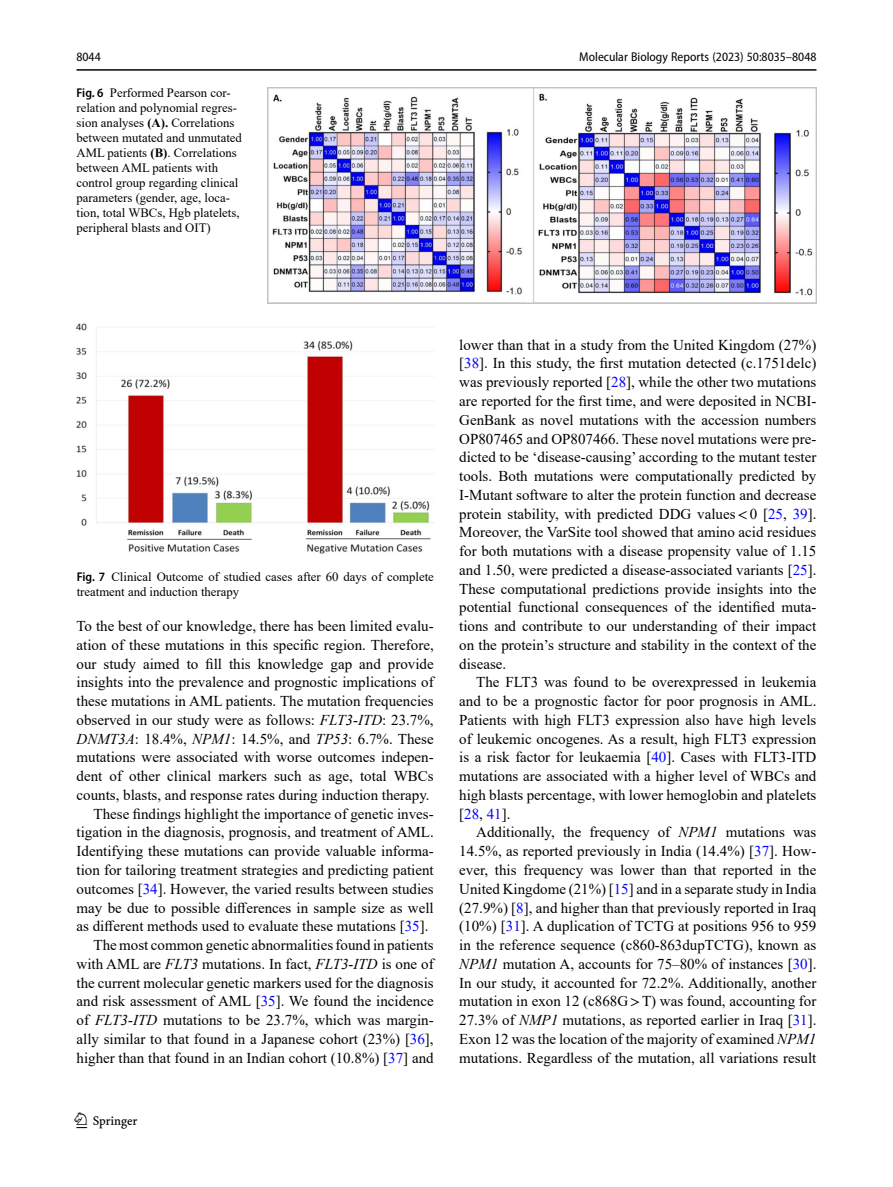
<style>
.page{position:relative;width:893px;height:1187px;background:#fff}
.page>*{position:absolute;margin:0;border:0;box-sizing:border-box;transform-origin:0 0}
.t1{font:22.5px "Springnew";color:#000}
.Body_Text_Indent{font:15px/18.8px "Times New Roman";color:#000;text-align:justify}
.Body_Text{font:15px/18.8px "Times New Roman";color:#000;text-align:justify}
.Figure_Caption_Side{font:12.75px/15px "Times New Roman";color:#000}
.Figure_Caption{font:12.75px/15px "Times New Roman";color:#000}
.t2{font:semi-condensed 12.75px "Myriad Pro";color:#000}
.s1{font-family:"Myriad Pro";font-weight:600;font-stretch:semi-condensed}
.s2{font-weight:700}
.s3{font-style:italic}
.s4{color:#00f}
.s5{font-family:"STIX"}
</style>
<div class="page">
<hr style="left:77px;top:69px;width:739px;height:2px;background:#000">
<img style="left:77px;top:323px;width:357px;height:230px">
<img style="left:268px;top:87px;width:548px;height:216px">
<p class="t2" style="left:77px;top:49px;width:26px">8044</p>
<p class="Figure_Caption_Side" style="left:77px;top:84px;width:167px"><span class="s1">Fig. 6</span> Performed Pearson cor&shy;relation and polynomial regres&shy;sion analyses <span class="s2">(A).</span> Correlations between mutated and unmutated<br>AML patients <span class="s2">(B)</span>. Correlations between AML patients with control group regarding clinical parameters (gender, age, loca&shy;tion, total WBCs, Hgb platelets, peripheral blasts and OIT)</p>
<p class="t2" style="left:579px;top:49px;width:239px">Molecular Biology Reports (2023) 50:8035–8048</p>
<p class="Figure_Caption" style="left:77px;top:568px;width:359px"><span class="s1">Fig. 7</span> Clinical Outcome of studied cases after 60 days of complete treatment and induction therapy</p>
<p class="Body_Text" style="left:77px;top:616px;width:359px">To the best of our knowledge, there has been limited evalu&shy;ation of these mutations in this specific region. Therefore, our study aimed to fill this knowledge gap and provide insights into the prevalence and prognostic implications of these mutations in AML patients. The mutation frequencies observed in our study were as follows: <span class="s3">FLT3-ITD</span>: 23.7%, <span class="s3">DNMT3A</span>: 18.4%, <span class="s3">NPM1</span>: 14.5%, and <span class="s3">TP53</span>: 6.7%. These mutations were associated with worse outcomes indepen&shy;dent of other clinical markers such as age, total WBCs counts, blasts, and response rates during induction therapy.</p>
<p class="Body_Text_Indent" style="left:77px;top:803px;width:359px;text-indent:17px">These findings highlight the importance of genetic inves&shy;tigation in the diagnosis, prognosis, and treatment of AML.<br>Identifying these mutations can provide valuable informa&shy;tion for tailoring treatment strategies and predicting patient outcomes [<span class="s4">34</span>]. However, the varied results between studies may be due to possible differences in sample size as well as different methods used to evaluate these mutations [<span class="s4">35</span>].</p>
<p class="Body_Text_Indent" style="left:77px;top:935px;width:359px;text-indent:17px">The most common genetic abnormalities found in patients with AML are <span class="s3">FLT3</span> mutations. In fact, <span class="s3">FLT3-ITD</span> is one of the current molecular genetic markers used for the diagnosis and risk assessment of AML [<span class="s4">35</span>]. We found the incidence of <span class="s3">FLT3-ITD</span> mutations to be 23.7%, which was margin&shy;ally similar to that found in a Japanese cohort (23%) [<span class="s4">36</span>], higher than that found in an Indian cohort (10.8%) [<span class="s4">37</span>] and</p>
<h1 class="t1" style="left:77px;top:1107px;width:63px">1 3</h1>
<p class="Body_Text_Indent" style="left:459px;top:335px;width:359px">lower than that in a study from the United Kingdom (27%) [<span class="s4">38</span>]. In this study, the first mutation detected (c.1751delc) was previously reported [<span class="s4">28</span>], while the other two mutations are reported for the first time, and were deposited in NCBI-GenBank as novel mutations with the accession numbers OP807465 and OP807466. These novel mutations were pre&shy;dicted to be ‘disease-causing’ according to the mutant tester tools. Both mutations were computationally predicted by I-Mutant software to alter the protein function and decrease protein stability, with predicted DDG values<span class="s5">&lt;</span>0 [<span class="s4">25</span>, <span class="s4">39</span>].<br>Moreover, the VarSite tool showed that amino acid residues for both mutations with a disease propensity value of 1.15 and 1.50, were predicted a disease-associated variants [<span class="s4">25</span>].<br>These computational predictions provide insights into the potential functional consequences of the identified muta&shy;tions and contribute to our understanding of their impact on the protein’s structure and stability in the context of the disease.</p>
<p class="Body_Text_Indent" style="left:459px;top:672px;width:359px;text-indent:17px">The FLT3 was found to be overexpressed in leukemia and to be a prognostic factor for poor prognosis in AML.<br>Patients with high FLT3 expression also have high levels of leukemic oncogenes. As a result, high FLT3 expression is a risk factor for leukaemia [<span class="s4">40</span>]. Cases with FLT3-ITD mutations are associated with a higher level of WBCs and high blasts percentage, with lower hemoglobin and platelets [<span class="s4">28</span>, <span class="s4">41</span>].</p>
<p class="Body_Text_Indent" style="left:459px;top:822px;width:359px;text-indent:17px">Additionally, the frequency of <span class="s3">NPM1</span> mutations was 14.5%, as reported previously in India (14.4%) [<span class="s4">37</span>]. How&shy;ever, this frequency was lower than that reported in the United Kingdome (21%) [<span class="s4">15</span>] and in a separate study in India (27.9%) [<span class="s4">8</span>], and higher than that previously reported in Iraq (10%) [<span class="s4">31</span>]. A duplication of TCTG at positions 956 to 959 in the reference sequence (c860-863dupTCTG), known as <span class="s3">NPM1</span> mutation A, accounts for 75–80% of instances [<span class="s4">30</span>].<br>In our study, it accounted for 72.2%. Additionally, another mutation in exon 12 (c868G<span class="s5">&gt;</span>T) was found, accounting for 27.3% of <span class="s3">NMP1</span> mutations, as reported earlier in Iraq [<span class="s4">31</span>].<br>Exon 12 was the location of the majority of examined <span class="s3">NPM1 </span>mutations. Regardless of the mutation, all variations result</p>
</div>
